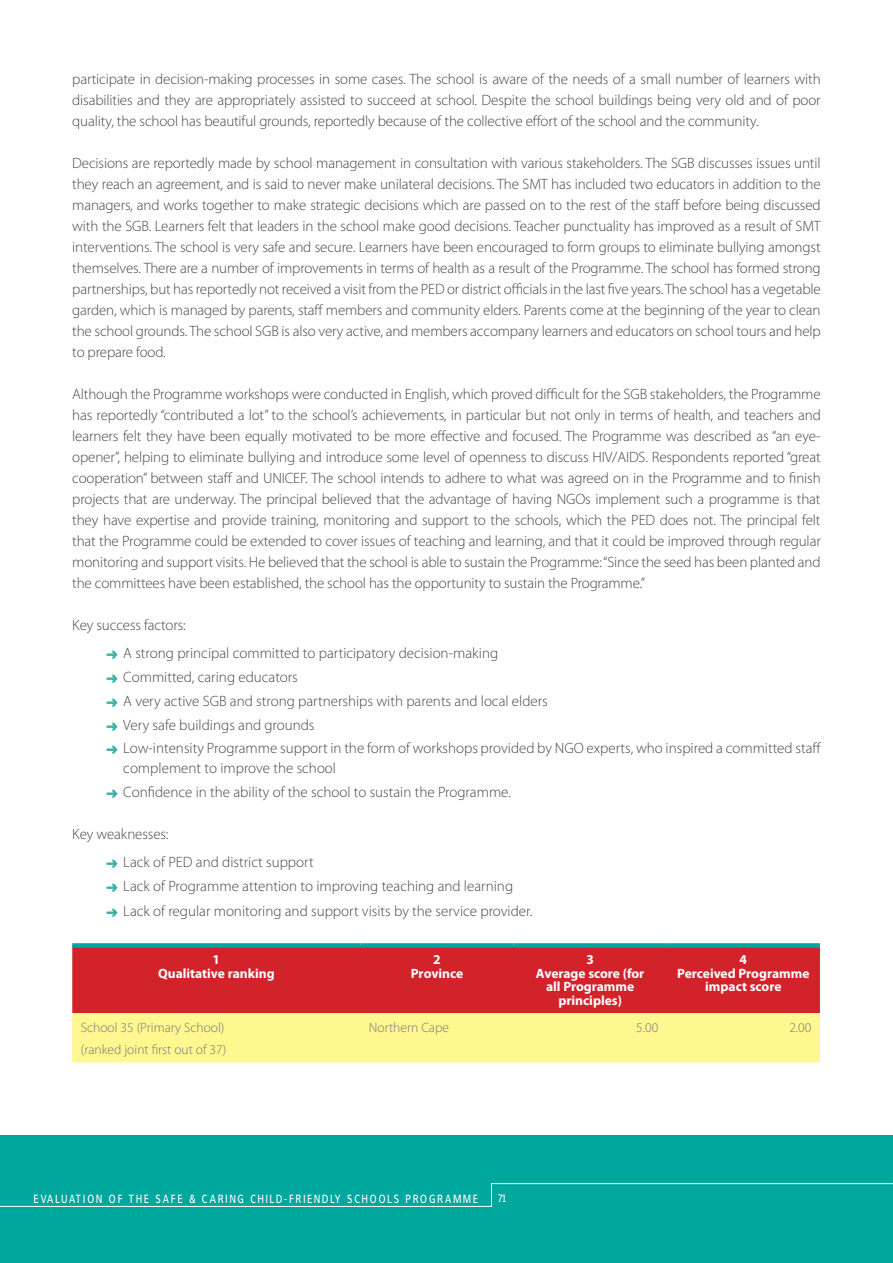
<style>
.page{position:relative;width:893px;height:1263px;background:#fff}
.page>*{position:absolute;margin:0;border:0;box-sizing:border-box;transform-origin:0 0}
.t1{font:300 15px/21px "Myriad Pro";color:#464648}
.t2{font:700 13.5px/13.5px "Myriad Pro";color:#fff;text-align:center}
.t3{font:300 13.5px/22.2px "Myriad Pro";color:#757779}
.t4{font:12px "Francophil Sans";letter-spacing:.155em;color:#fff;scale:.88 1}
.t5{font:10.95px "Francophil Sans";color:#fff;scale:.88 1}
</style>
<div class="page">
<div style="left:0;top:1135px;width:893px;height:128px;background:#00a79d"></div>
<svg style="left:0;top:1183px;width:893px;height:24px"></svg>
<div style="left:72px;top:948px;width:748px;height:65px;background:#d2232a"></div>
<div style="left:72px;top:1013px;width:748px;height:49px;background:#fff78f"></div>
<div style="left:72px;top:943px;width:288px;height:5px;background:#00a79d"></div>
<div style="left:360px;top:943px;width:154px;height:5px;background:#00a79d"></div>
<div style="left:514px;top:943px;width:153px;height:5px;background:#00a79d"></div>
<div style="left:667px;top:943px;width:153px;height:5px;background:#00a79d"></div>
<p class="t1" style="left:72px;top:68px;width:750px;text-align:justify">participate in decision-making processes in some cases. The school is aware of the needs of a small number of learners with disabilities and they are appropriately assisted to succeed at school. Despite the school buildings being very old and of poor quality, the school has beautiful grounds, reportedly because of the collective effort of the school and the community.</p>
<p class="t1" style="left:72px;top:152px;width:750px;text-align:justify">Decisions are reportedly made by school management in consultation with various stakeholders. The SGB discusses issues until they reach an agreement, and is said to never make unilateral decisions. The SMT has included two educators in addition to the managers, and works together to make strategic decisions which are passed on to the rest of the staff before being discussed with the SGB. Learners felt that leaders in the school make good decisions. Teacher punctuality has improved as a result of SMT interventions. The school is very safe and secure. Learners have been encouraged to form groups to eliminate bullying amongst themselves. There are a number of improvements in terms of health as a result of the Programme. The school has formed strong partnerships, but has reportedly not received a visit from the PED or district officials in the last five years. The school has a vegetable garden, which is managed by parents, staff members and community elders. Parents come at the beginning of the year to clean the school grounds. The school SGB is also very active, and members accompany learners and educators on school tours and help to prepare food.</p>
<p class="t1" style="left:72px;top:383px;width:750px;text-align:justify">Although the Programme workshops were conducted in English, which proved difficult for the SGB stakeholders, the Programme has reportedly “contributed a lot” to the school’s achievements, in particular but not only in terms of health, and teachers and learners felt they have been equally motivated to be more effective and focused. The Programme was described as “an eye&shy;opener”, helping to eliminate bullying and introduce some level of openness to discuss HIV/AIDS. Respondents reported “great cooperation” between staff and UNICEF. The school intends to adhere to what was agreed on in the Programme and to finish projects that are underway. The principal believed that the advantage of having NGOs implement such a programme is that they have expertise and provide training, monitoring and support to the schools, which the PED does not. The principal felt that the Programme could be extended to cover issues of teaching and learning, and that it could be improved through regular monitoring and support visits. He believed that the school is able to sustain the Programme: “Since the seed has been planted and the committees have been established, the school has the opportunity to sustain the Programme.”</p>
<p class="t1" style="left:123px;top:611px;width:376px;line-height:28px;text-indent:-51px">Key success factors:<br>A strong principal committed to participatory decision-making</p>
<p class="t1" style="left:123px;top:665px;width:700px;line-height:23.7px">Committed, caring educators<br>A very active SGB and strong partnerships with parents and local elders<br>Very safe buildings and grounds<br>Low-intensity Programme support in the form of workshops provided by NGO experts, who inspired a committed staff</p>
<p class="t1" style="left:123px;top:756px;width:389px;line-height:23.7px">complement to improve the school<br>Confidence in the ability of the school to sustain the Programme.</p>
<p class="t1" style="left:123px;top:820px;width:192px;line-height:28px;text-indent:-51px">Key weaknesses:<br>Lack of PED and district support</p>
<p class="t1" style="left:123px;top:873px;width:411px;line-height:25.2px">Lack of Programme attention to improving teaching and learning<br>Lack of regular monitoring and support visits by the service provider.</p>
<p class="t2" style="left:158px;top:952px;width:118px">1<br>Qualitative ranking</p>
<p class="t2" style="left:411px;top:952px;width:54px">2<br>Province</p>
<p class="t2" style="left:536px;top:952px;width:110px">3<br>Average score (for all Programme principles)</p>
<p class="t2" style="left:677px;top:952px;width:134px">4<br>Perceived Programme impact score</p>
<p class="t3" style="left:81px;top:1016px;width:147px">School 35 (Primary School) (ranked joint first out of 37)</p>
<p class="t3" style="left:369px;top:1016px;width:82px">Northern Cape</p>
<p class="t3" style="left:636px;top:1016px;width:24px">5.00</p>
<p class="t3" style="left:789px;top:1016px;width:24px">2.00</p>
<p class="t4" style="left:34px;top:1192px;width:505px">EVALUATION OF THE SAFE &amp; CARING CHILD-FRIENDLY SCHOOLS PROGRAMME</p>
<p class="t5" style="left:498px;top:1192px;width:11px">71</p>
</div>
